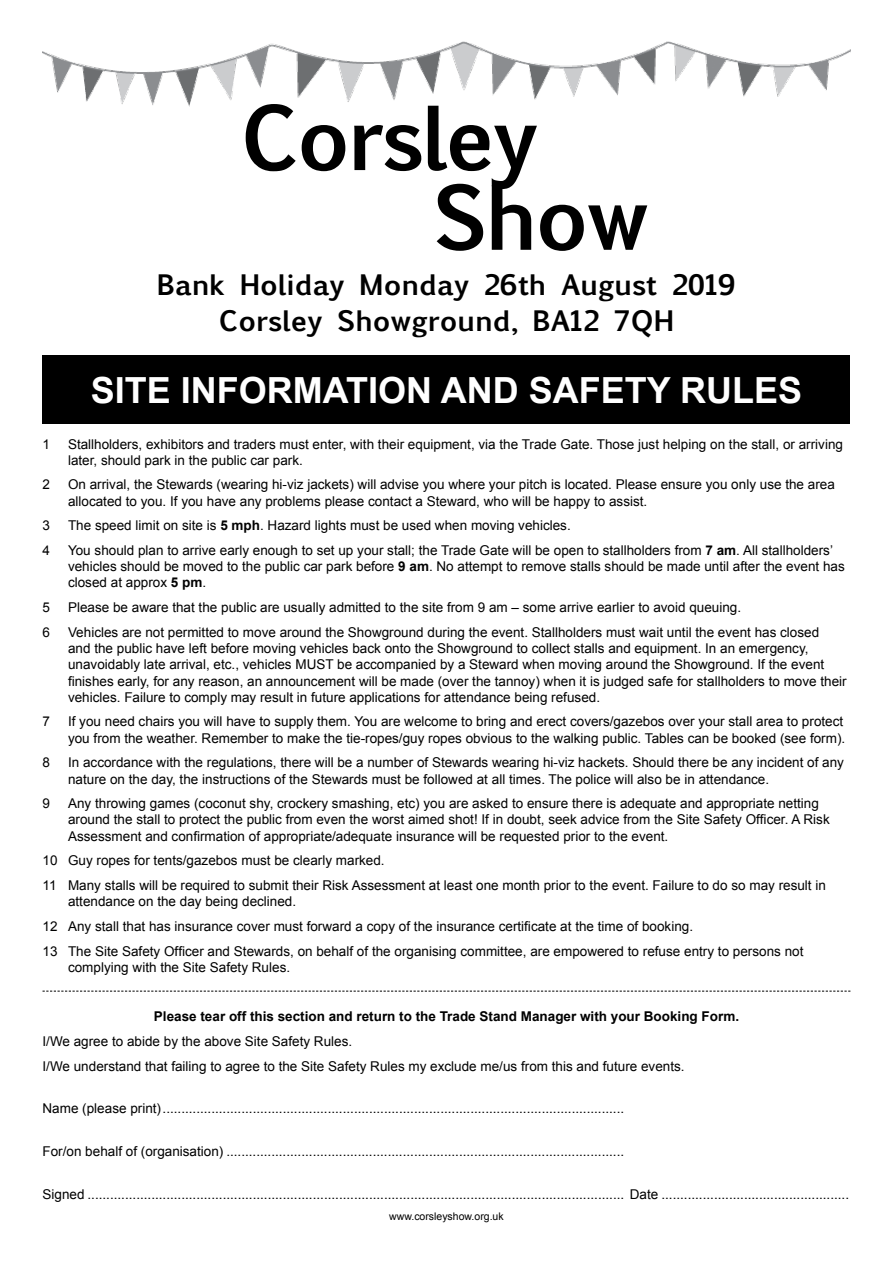
<style>
.page{position:relative;width:893px;height:1263px;background:#fff}
.page>*{position:absolute;margin:0;border:0;box-sizing:border-box;transform-origin:0 0}
.t1{font:700 36px "Arial";color:#fff}
.t2{font:700 27px/36px "Euphemia UCAS";color:#000;text-align:center}
.t3{font:13.5px/16.2px "Arial";color:#000}
.t4{font:700 13.5px "Arial";color:#000}
.t5{font:10.5px "Arial";color:#000}
.s1{font-weight:700}
</style>
<div class="page">
<svg style="left:43px;top:991px;width:807px;height:1px"></svg>
<div style="left:43px;top:356px;width:807px;height:68px;background:#000"></div>
<svg style="left:246px;top:111px;width:401px;height:140px"></svg>
<img style="left:43px;top:41px;width:807px;height:70px">
<h2 class="t2" style="left:157px;top:266px;width:581px">Bank Holiday Monday 26th August 2019<br>Corsley Showground, BA12 7QH</h2>
<h1 class="t1" style="left:91px;top:367px;width:713px">SITE INFORMATION AND SAFETY RULES</h1>
<p class="t3" style="left:43px;top:436px;width:9px">1</p>
<p class="t3" style="left:68px;top:436px;width:776px">Stallholders, exhibitors and traders must enter, with their equipment, via the Trade Gate. Those just helping on the stall, or arriving later, should park in the public car park.</p>
<p class="t3" style="left:43px;top:477px;width:9px">2</p>
<p class="t3" style="left:68px;top:477px;width:768px">On arrival, the Stewards (wearing hi-viz jackets) will advise you where your pitch is located. Please ensure you only use the area allocated to you. If you have any problems please contact a Steward, who will be happy to assist.</p>
<p class="t3" style="left:43px;top:518px;width:9px">3</p>
<p class="t3" style="left:68px;top:518px;width:504px">The speed limit on site is <span class="s1">5 mph</span>. Hazard lights must be used when moving vehicles.</p>
<p class="t3" style="left:43px;top:542px;width:9px">4</p>
<p class="t3" style="left:68px;top:542px;width:778px">You should plan to arrive early enough to set up your stall; the Trade Gate will be open to stallholders from <span class="s1">7 am</span>. All stallholders’ vehicles should be moved to the public car park before <span class="s1">9 am</span>. No attempt to remove stalls should be made until after the event has closed at approx <span class="s1">5 pm</span>.</p>
<p class="t3" style="left:43px;top:599px;width:9px">5</p>
<p class="t3" style="left:68px;top:599px;width:675px">Please be aware that the public are usually admitted to the site from 9 am – some arrive earlier to avoid queuing.</p>
<p class="t3" style="left:43px;top:624px;width:9px">6</p>
<p class="t3" style="left:68px;top:624px;width:780px">Vehicles are not permitted to move around the Showground during the event. Stallholders must wait until the event has closed<br>and the public have left before moving vehicles back onto the Showground to collect stalls and equipment. In an emergency, unavoidably late arrival, etc., vehicles MUST be accompanied by a Steward when moving around the Showground. If the event finishes early, for any reason, an announcement will be made (over the tannoy) when it is judged safe for stallholders to move their vehicles. Failure to comply may result in future applications for attendance being refused.</p>
<p class="t3" style="left:43px;top:714px;width:9px">7</p>
<p class="t3" style="left:68px;top:714px;width:779px">If you need chairs you will have to supply them. You are welcome to bring and erect covers/gazebos over your stall area to protect you from the weather. Remember to make the tie-ropes/guy ropes obvious to the walking public. Tables can be booked (see form).</p>
<p class="t3" style="left:43px;top:755px;width:9px">8</p>
<p class="t3" style="left:68px;top:755px;width:777px">In accordance with the regulations, there will be a number of Stewards wearing hi-viz hackets. Should there be any incident of any nature on the day, the instructions of the Stewards must be followed at all times. The police will also be in attendance.</p>
<p class="t3" style="left:43px;top:795px;width:9px">9</p>
<p class="t3" style="left:68px;top:795px;width:763px">Any throwing games (coconut shy, crockery smashing, etc) you are asked to ensure there is adequate and appropriate netting around the stall to protect the public from even the worst aimed shot! If in doubt, seek advice from the Site Safety Officer. A Risk<br>Assessment and confirmation of appropriate/adequate insurance will be requested prior to the event.</p>
<p class="t3" style="left:43px;top:848px;width:785px;line-height:24.8px">10 Guy ropes for tents/gazebos must be clearly marked.<br>11 Many stalls will be required to submit their Risk Assessment at least one month prior to the event. Failure to do so may result in</p>
<p class="t3" style="left:43px;top:889px;width:762px;line-height:24.8px;text-indent:26px">attendance on the day being declined.<br>12 Any stall that has insurance cover must forward a copy of the insurance certificate at the time of booking.<br>13 The Site Safety Officer and Stewards, on behalf of the organising committee, are empowered to refuse entry to persons not</p>
<p class="t3" style="left:68px;top:959px;width:224px">complying with the Site Safety Rules.</p>
<p class="t4" style="left:154px;top:1008px;width:587px">Please tear off this section and return to the Trade Stand Manager with your Booking Form.</p>
<p class="t3" style="left:43px;top:1029px;width:644px;line-height:24.8px">I/We agree to abide by the above Site Safety Rules.<br>I/We understand that failing to agree to the Site Safety Rules my exclude me/us from this and future events.</p>
<p class="t3" style="left:43px;top:1101px;width:583px">Name (please print)...........................................................................................................................</p>
<p class="t3" style="left:43px;top:1143px;width:583px">For/on behalf of (organisation) ..........................................................................................................</p>
<p class="t3" style="left:43px;top:1186px;width:808px">Signed ............................................................................................................................................... Date ..................................................</p>
<p class="t5" style="left:389px;top:1209px;width:116px">www.corsleyshow.org.uk</p>
</div>
